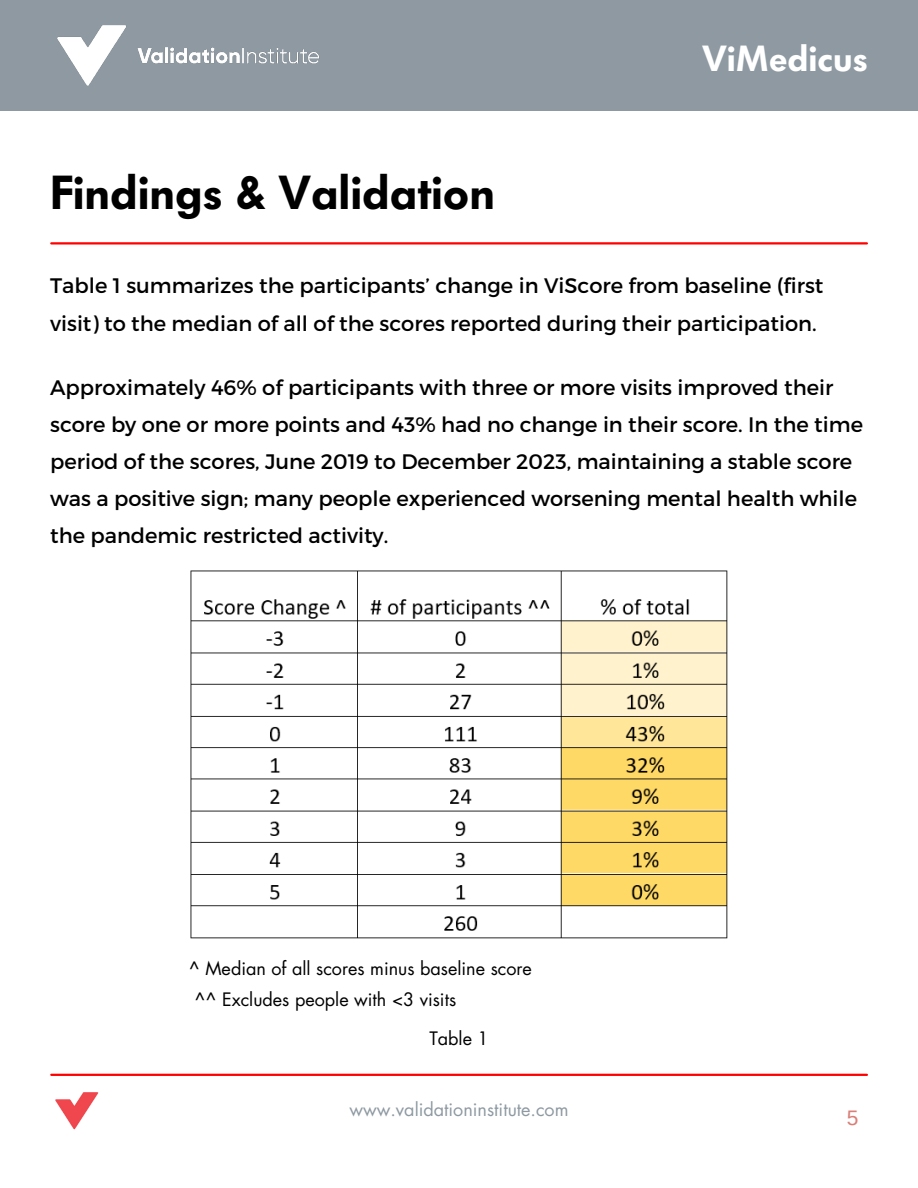
<style>
.page{position:relative;width:918px;height:1188px;background:#fff}
.page>*{position:absolute;margin:0;border:0;box-sizing:border-box;transform-origin:0 0}
.t1{font:600 47.25px "Futura BQ";color:#000}
.t2{font:600 36px "Futura BQ";color:#fff}
.t3{font:21px/37.2px "Montserrat";color:#000}
.t4{font:21px "Arimo";color:#d97f76}
.t5{font:18px/31.5px "Futura LT";color:#000}
.t6{font:18px "Futura LT";color:#8e99a2}
</style>
<div class="page">
<div style="left:0;top:0;width:918px;height:111px;background:#8e99a2"></div>
<img style="left:57px;top:25px;width:262px;height:61px">
<hr style="left:51px;top:1074px;width:816px;height:2px;background:#f00">
<img style="left:55px;top:1092px;width:44px;height:38px">
<hr style="left:51px;top:242px;width:816px;height:3px;background:#f00">
<img style="left:190px;top:570px;width:538px;height:369px">
<h1 class="t1" style="left:50px;top:165px;width:446px">Findings &amp; Validation</h1>
<h2 class="t2" style="left:702px;top:38px;width:167px">ViMedicus</h2>
<p class="t3" style="left:50px;top:266px;width:775px">Table 1 summarizes the participants’ change in ViScore from baseline (first visit) to the median of all of the scores reported during their participation.</p>
<p class="t3" style="left:50px;top:368px;width:814px">Approximately 46% of participants with three or more visits improved their score by one or more points and 43% had no change in their score. In the time period of the scores, June 2019 to December 2023, maintaining a stable score was a positive sign; many people experienced worsening mental health while the pandemic restricted activity.</p>
<p class="t5" style="left:194px;top:952px;width:339px;text-indent:-6px">^ Median of all scores minus baseline score ^^ Excludes people with &lt;3 visits</p>
<p class="t5" style="left:429px;top:1023px;width:61px">Table 1</p>
<p class="t6" style="left:349px;top:1098px;width:221px">www.validationinstitute.com</p>
<p class="t4" style="left:847px;top:1106px;width:13px">5</p>
</div>
